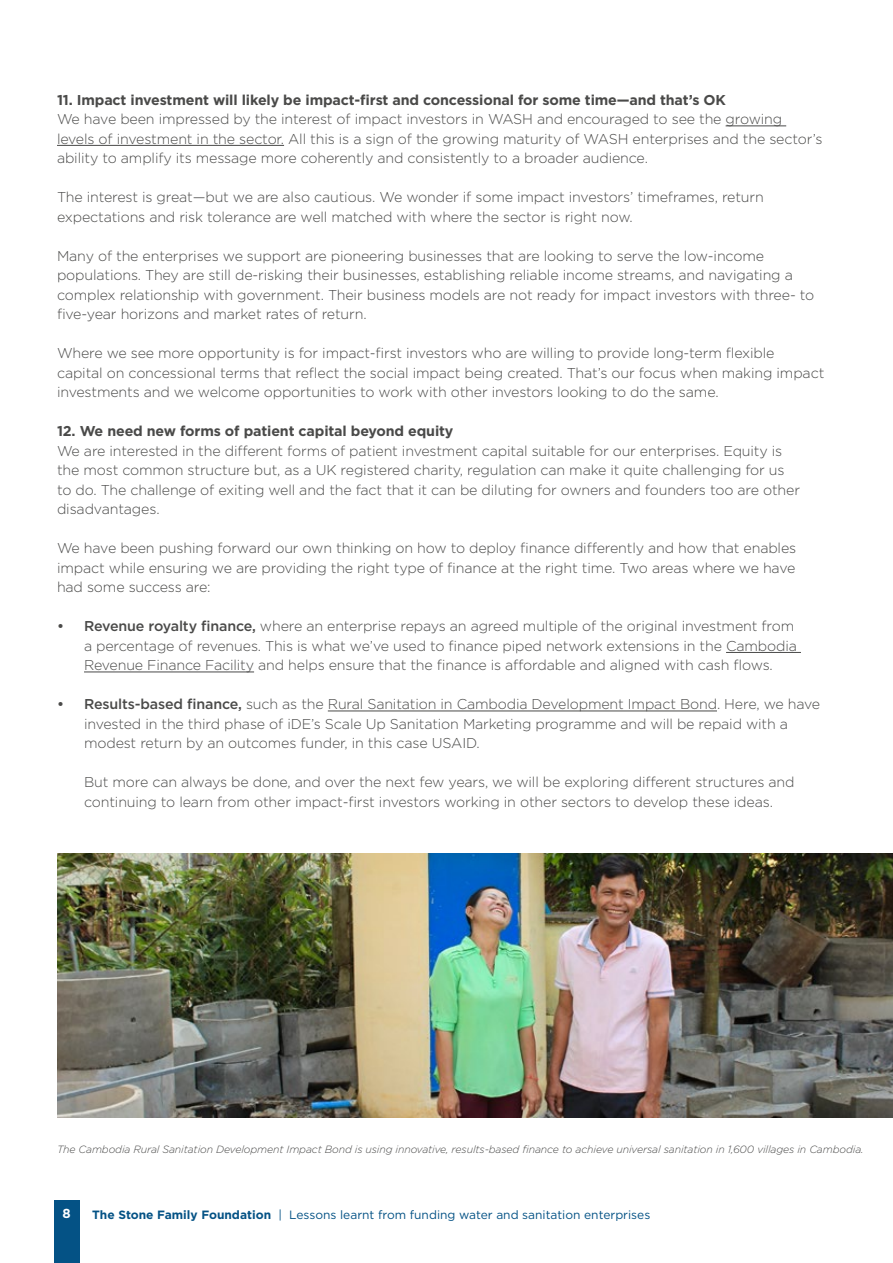
<style>
.page{position:relative;width:893px;height:1263px;background:#fff}
.page>*{position:absolute;margin:0;border:0;box-sizing:border-box;transform-origin:0 0}
.t1{font:300 14.25px/19.5px "Gotham";letter-spacing:-.01em;color:#4a4a49}
.t2{font:700 14.25px "Gotham";letter-spacing:-.01em;color:#4a4a49}
.t3{font:700 13.05px "Gotham";color:#fff}
.t4{font:12px "Gotham";color:#045285}
.t5{font:italic 300 10.5px "Gotham";letter-spacing:-.01em;color:#4a4a49}
.s1{font-weight:500}
.s2{font-weight:700}
</style>
<div class="page">
<div style="left:54px;top:1200px;width:26px;height:63px;background:#045285"></div>
<hr style="left:726px;top:126px;width:60px;height:1px;background:#4a4a49">
<hr style="left:57px;top:145px;width:227px;height:1px;background:#4a4a49">
<hr style="left:726px;top:652px;width:75px;height:1px;background:#4a4a49">
<hr style="left:84px;top:672px;width:170px;height:1px;background:#4a4a49">
<hr style="left:328px;top:711px;width:389px;height:1px;background:#4a4a49">
<img style="left:57px;top:854px;width:836px;height:263px">
<p class="t2" style="left:57px;top:90px;width:670px">11. Impact investment will likely be impact-first and concessional for some time—and that’s OK</p>
<p class="t1" style="left:57px;top:109px;width:767px">We have been impressed by the interest of impact investors in WASH and encouraged to see the growing levels of investment in the sector. All this is a sign of the growing maturity of WASH enterprises and the sector’s ability to amplify its message more coherently and consistently to a broader audience.</p>
<p class="t1" style="left:57px;top:187px;width:708px">The interest is great—but we are also cautious. We wonder if some impact investors’ timeframes, return expectations and risk tolerance are well matched with where the sector is right now.</p>
<p class="t1" style="left:57px;top:246px;width:759px">Many of the enterprises we support are pioneering businesses that are looking to serve the low-income populations. They are still de-risking their businesses, establishing reliable income streams, and navigating a complex relationship with government. Their business models are not ready for impact investors with three- to five-year horizons and market rates of return.</p>
<p class="t1" style="left:57px;top:343px;width:769px">Where we see more opportunity is for impact-first investors who are willing to provide long-term flexible<br>capital on concessional terms that reflect the social impact being created. That’s our focus when making impact investments and we welcome opportunities to work with other investors looking to do the same.</p>
<p class="t2" style="left:57px;top:422px;width:398px">12. We need new forms of patient capital beyond equity</p>
<p class="t1" style="left:57px;top:441px;width:744px">We are interested in the different forms of patient investment capital suitable for our enterprises. Equity is the most common structure but, as a UK registered charity, regulation can make it quite challenging for us to do. The challenge of exiting well and the fact that it can be diluting for owners and founders too are other disadvantages.</p>
<p class="t1" style="left:57px;top:538px;width:741px;text-align:justify">We have been pushing forward our own thinking on how to deploy finance differently and how that enables impact while ensuring we are providing the right type of finance at the right time. Two areas where we have had some success are:</p>
<p class="t1" style="left:84px;top:616px;width:714px;text-indent:-27px"><span class="s1">• Revenue royalty finance,</span> where an enterprise repays an agreed multiple of the original investment from a percentage of revenues. This is what we’ve used to finance piped network extensions in the Cambodia<br>Revenue Finance Facility and helps ensure that the finance is affordable and aligned with cash flows.</p>
<p class="t1" style="left:84px;top:694px;width:738px;text-indent:-27px"><span class="s1">• Results-based finance,</span> such as the Rural Sanitation in Cambodia Development Impact Bond. Here, we have invested in the third phase of iDE’s Scale Up Sanitation Marketing programme and will be repaid with a modest return by an outcomes funder, in this case USAID.</p>
<p class="t1" style="left:84px;top:772px;width:712px">But more can always be done, and over the next few years, we will be exploring different structures and continuing to learn from other impact-first investors working in other sectors to develop these ideas.</p>
<p class="t5" style="left:57px;top:1143px;width:808px">The Cambodia Rural Sanitation Development Impact Bond is using innovative, results-based finance to achieve universal sanitation in 1,600 villages in Cambodia.</p>
<p class="t3" style="left:63px;top:1205px;width:10px">8</p>
<p class="t4" style="left:92px;top:1207px;width:560px"><span class="s2">The Stone Family Foundation</span> | Lessons learnt from funding water and sanitation enterprises</p>
</div>
